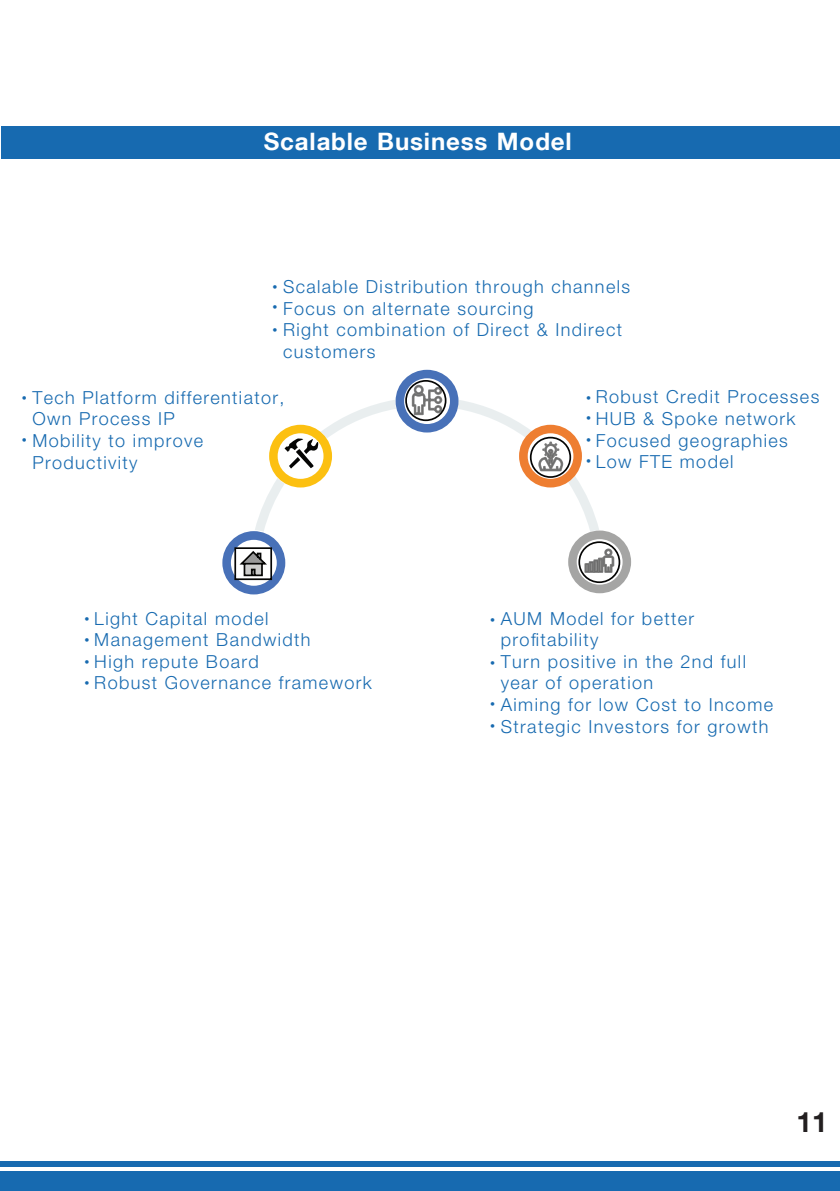
<style>
.page{position:relative;width:840px;height:1191px;background:#fff}
.page>*{position:absolute;margin:0;border:0;box-sizing:border-box;transform-origin:0 0}
.t1{font:700 28px "Helvetica Neue LT Com";color:#231f20}
.t2{font:700 24px "Helvetica Neue LT Com";letter-spacing:.035em;color:#fff}
.t3{font:300 18px/21.6px "Helvetica Neue LT Std";letter-spacing:.075em;color:#176ab0}
.t4{font:14.2px/20.4px "Arial";color:#176ab0}
</style>
<div class="page">
<div style="left:1px;top:1171px;width:838px;height:20px;background:#176ab0"></div>
<div style="left:1px;top:1161px;width:838px;height:5px;background:#176ab0"></div>
<div style="left:2px;top:127px;width:837px;height:32px;background:#176ab0"></div>
<svg style="left:222px;top:370px;width:408px;height:224px"></svg>
<h2 class="t2" style="left:264px;top:127px;width:309px">Scalable Business Model</h2>
<p class="t3" style="left:283px;top:275px;width:348px">Scalable Distribution through channels<br>Focus on alternate sourcing<br>Right combination of Direct &amp; Indirect customers</p>
<p class="t4" style="left:272px;top:277px;width:6px">• •</p>
<p class="t4" style="left:272px;top:319px;width:6px">•</p>
<p class="t3" style="left:32px;top:386px;width:253px">Tech Platform differentiator,<br>Own Process IP<br>Mobility to improve<br>Productivity</p>
<p class="t4" style="left:22px;top:387px;width:6px">•</p>
<p class="t4" style="left:22px;top:430px;width:6px">•</p>
<p class="t3" style="left:94px;top:607px;width:279px">Light Capital model<br>Management Bandwidth<br>High repute Board<br>Robust Governance framework</p>
<p class="t4" style="left:84px;top:609px;width:6px">• •</p>
<p class="t4" style="left:84px;top:651px;width:6px">• •</p>
<p class="t3" style="left:595px;top:386px;width:225px">Robust Credit Processes<br>HUB &amp; Spoke network<br>Focused geographies<br>Low FTE model</p>
<p class="t4" style="left:586px;top:387px;width:6px">• •</p>
<p class="t4" style="left:586px;top:430px;width:6px">• •</p>
<p class="t3" style="left:500px;top:607px;width:273px">AUM Model for better profitability<br>Turn positive in the 2nd full year of operation<br>Aiming for low Cost to Income<br>Strategic Investors for growth</p>
<p class="t4" style="left:490px;top:609px;width:6px">•</p>
<p class="t4" style="left:490px;top:652px;width:6px">•</p>
<p class="t4" style="left:490px;top:692px;width:6px;line-height:22.2px">• •</p>
<h1 class="t1" style="left:796px;top:1104px;width:33px">11</h1>
</div>
